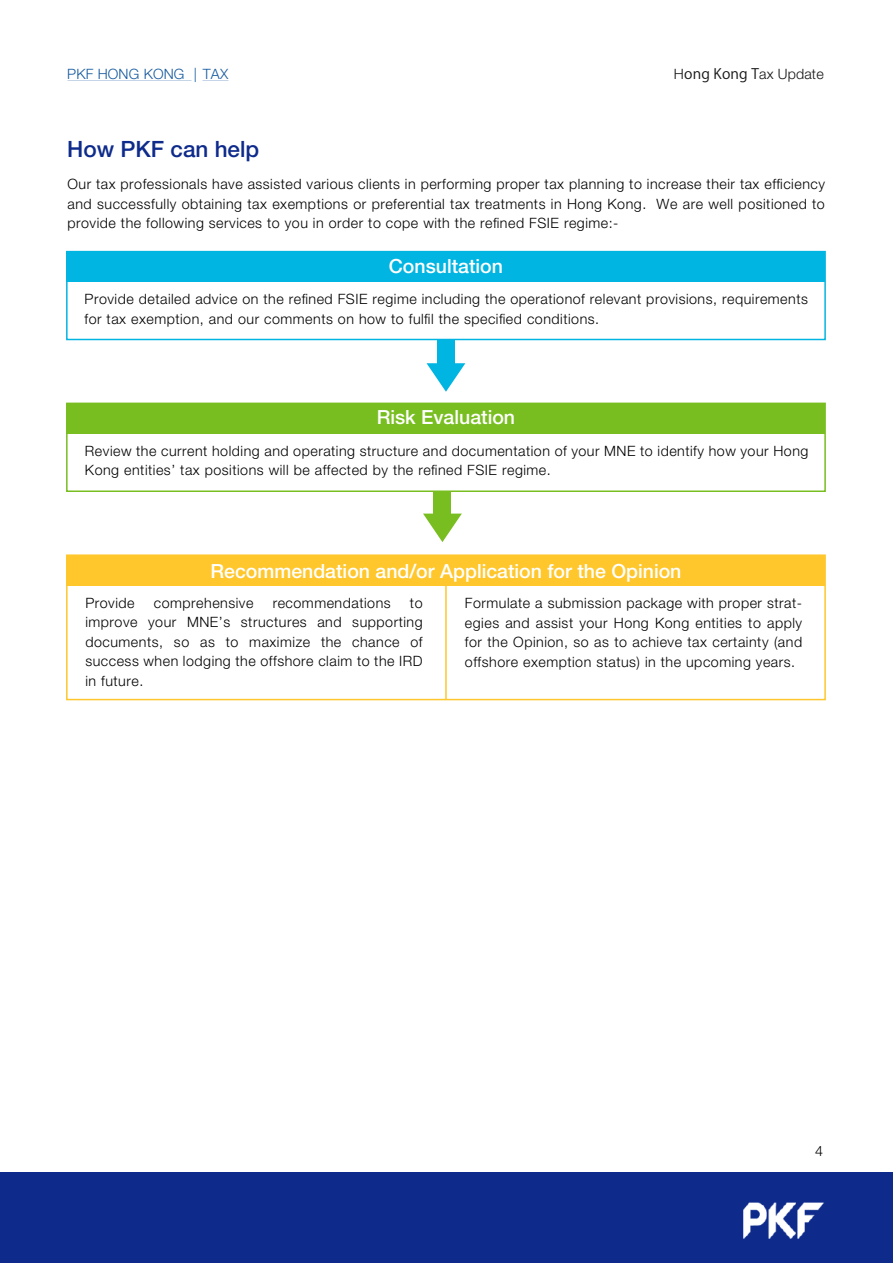
<style>
.page{position:relative;width:893px;height:1263px;background:#fff}
.page>*{position:absolute;margin:0;border:0;box-sizing:border-box;transform-origin:0 0}
.t1{font:500 22.5px "Helvetica Neue LT Std";color:#0e2b8c}
.t2{font:500 19.5px "Helvetica Neue LT Std";color:#fff}
.t3{font:300 14.25px/19.5px "Helvetica Neue LT Std";letter-spacing:.035em;color:#000;text-align:justify}
.t4{font:300 14.25px "Helvetica Neue LT Std";letter-spacing:.01em;color:#161616}
.t5{font:300 14.25px "Helvetica Neue LT Std";letter-spacing:.01em;color:#15599e}
.s1{font-family:"Koz Go Pr 6 N";font-weight:400}
</style>
<div class="page">
<div style="left:0;top:1172px;width:893px;height:91px;background:#0e2b8c"></div>
<img style="left:743px;top:1202px;width:81px;height:37px">
<div style="left:66px;top:251px;width:760px;height:89px;border:2px solid #00b5e2"></div>
<div style="left:67px;top:252px;width:758px;height:30px;background:#00b5e2"></div>
<div style="left:66px;top:403px;width:760px;height:89px;border:2px solid #78be20"></div>
<div style="left:67px;top:403px;width:758px;height:31px;background:#78be20"></div>
<div style="left:66px;top:554px;width:760px;height:146px;border:2px solid #ffc72c"></div>
<div style="left:67px;top:555px;width:758px;height:31px;background:#ffc72c"></div>
<div style="left:437px;top:340px;width:18px;height:32px;background:#00b5e2"></div>
<svg style="left:427px;top:363px;width:38px;height:29px"></svg>
<div style="left:434px;top:491px;width:17px;height:31px;background:#78be20"></div>
<svg style="left:423px;top:514px;width:39px;height:28px"></svg>
<hr style="left:445px;top:586px;width:2px;height:113px;background:#ffc72c">
<p class="t5" style="left:67px;top:66px;width:162px">PKF HONG KONG | TAX</p>
<h1 class="t1" style="left:67px;top:135px;width:194px">How PKF can help</h1>
<p class="t4" style="left:674px;top:66px;width:151px">H<span class="s1">ong Kong T</span>ax Update</p>
<p class="t3" style="left:68px;top:174px;width:759px">Our tax professionals have assisted various clients in performing proper tax planning to increase their tax efficiency and successfully obtaining tax exemptions or preferential tax treatments in Hong Kong. We are well positioned to provide the following services to you in order to cope with the refined FSIE regime:-</p>
<h2 class="t2" style="left:389px;top:254px;width:116px">Consultation</h2>
<p class="t3" style="left:85px;top:289px;width:725px">Provide detailed advice on the refined FSIE regime including the operationof relevant provisions, requirements for tax exemption, and our comments on how to fulfil the specified conditions.</p>
<h2 class="t2" style="left:377px;top:406px;width:140px">Risk Evaluation</h2>
<p class="t3" style="left:85px;top:441px;width:725px">Review the current holding and operating structure and documentation of your MNE to identify how your Hong<br>Kong entities’ tax positions will be affected by the refined FSIE regime.</p>
<h2 class="t2" style="left:210px;top:559px;width:473px">Recommendation and/or Application for the Opinion</h2>
<p class="t3" style="left:465px;top:593px;width:339px">Formulate a submission package with proper strat&shy;egies and assist your Hong Kong entities to apply for the Opinion, so as to achieve tax certainty (and offshore exemption status) in the upcoming years.</p>
<p class="t3" style="left:85px;top:593px;width:51px">Provide</p>
<p class="t3" style="left:154px;top:593px;width:101px">comprehensive</p>
<p class="t3" style="left:273px;top:593px;width:120px">recommendations</p>
<p class="t3" style="left:85px;top:593px;width:339px;text-indent:325px">to improve your MNE’s structures and supporting documents, so as to maximize the chance of success when lodging the offshore claim to the IRD in future.</p>
<p class="t3" style="left:815px;top:1140px;width:9px">4</p>
</div>
